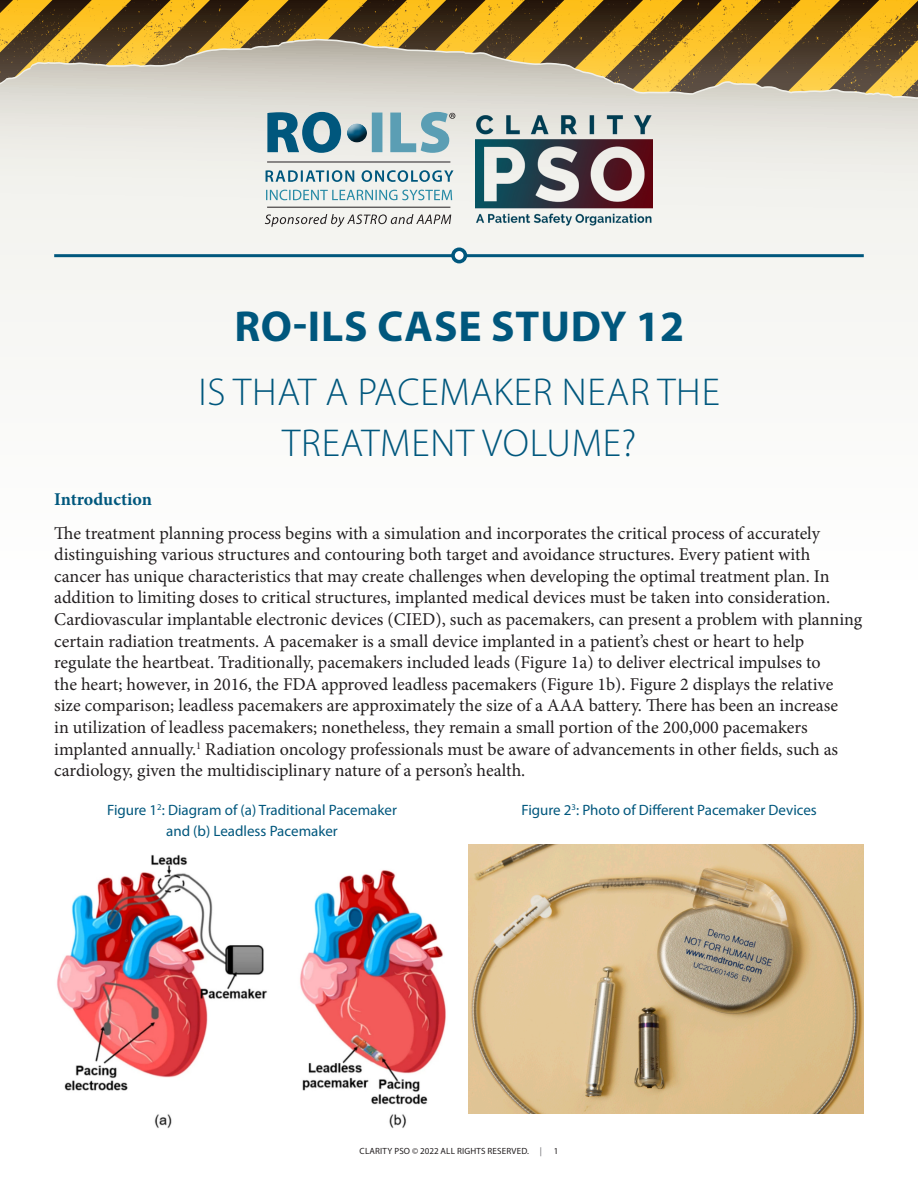
<style>
.page{position:relative;width:918px;height:1188px;background:#fff}
.page>*{position:absolute;margin:0;border:0;box-sizing:border-box;transform-origin:0 0}
.t1{font:700 43.5px "Myriad Pro";letter-spacing:.02em;color:#00577d}
.Body_text{font:300 39px "Myriad Pro";letter-spacing:.02em;color:#00577d}
.Body_text-2{font:18px/21.6px "Minion Pro";color:#231f20}
.t2{font:700 18px "Minion Pro";letter-spacing:-.005em;color:#00577d}
.Body_text-3{font:15px "Myriad Pro";color:#00577d}
.t3{font:9px "Myriad Pro";letter-spacing:.02em;color:#231f20}
.s1{color:#636366}
</style>
<div class="page">
<svg style="left:0;top:0;width:918px;height:39px;background:#98721b"></svg>
<svg style="left:0;top:41px;width:918px;height:305px"></svg>
<hr style="left:54px;top:254px;width:810px;height:3px;background:#00577d">
<div style="left:453px;top:249px;width:12px;height:13px;background:#fff;border-radius:50%"></div>
<div style="left:451px;top:248px;width:16px;height:15px;border:4px solid #00577d;border-radius:50%"></div>
<svg style="left:266px;top:190px;width:186px;height:10px;background:#b1d0d6"></svg>
<svg style="left:266px;top:170px;width:188px;height:12px;background:#9bbac4"></svg>
<hr style="left:267px;top:162px;width:183px;height:1px;background:#231f20">
<svg style="left:265px;top:214px;width:186px;height:13px"></svg>
<hr style="left:267px;top:207px;width:183px;height:1px;background:#231f20">
<svg style="left:267px;top:112px;width:74px;height:41px;background:#578da3"></svg>
<div style="left:346px;top:121px;width:23px;height:16px;background:#fff;opacity:.75"></div>
<div style="left:346px;top:125px;width:23px;height:19px;background:#231f20;opacity:.75"></div>
<svg style="left:372px;top:112px;width:83px;height:41px;background:#a0c1c9"></svg>
<img style="left:476px;top:111px;width:177px;height:117px">
<img style="left:57px;top:855px;width:389px;height:274px">
<img style="left:468px;top:845px;width:396px;height:268px">
<p class="t1" style="left:234px;top:298px;width:451px">RO-ILS CASE STUDY 12</p>
<p class="Body_text" style="left:198px;top:368px;width:523px">IS THAT A PACEMAKER NEAR THE</p>
<p class="Body_text" style="left:282px;top:419px;width:356px">TREATMENT VOLUME?</p>
<p class="t2" style="left:54px;top:487px;width:99px">Introduction</p>
<p class="Body_text-2" style="left:54px;top:522px;width:810px">The treatment planning process begins with a simulation and incorporates the critical process of accurately distinguishing various structures and contouring both target and avoidance structures. Every patient with<br>cancer has unique characteristics that may create challenges when developing the optimal treatment plan. In addition to limiting doses to critical structures, implanted medical devices must be taken into consideration.<br>Cardiovascular implantable electronic devices (CIED), such as pacemakers, can present a problem with planning certain radiation treatments. A pacemaker is a small device implanted in a patient’s chest or heart to help regulate the heartbeat. Traditionally, pacemakers included leads (Figure 1a) to deliver electrical impulses to<br>the heart; however, in 2016, the FDA approved leadless pacemakers (Figure 1b). Figure 2 displays the relative size comparison; leadless pacemakers are approximately the size of a AAA battery. There has been an increase<br>in utilization of leadless pacemakers; nonetheless, they remain a small portion of the 200,000 pacemakers implanted annually.<sup>1</sup> Radiation oncology professionals must be aware of advancements in other fields, such as cardiology, given the multidisciplinary nature of a person’s health.</p>
<p class="Body_text-3" style="left:107px;top:801px;width:291px">Figure 1<sup>2</sup>: Diagram of (a) Traditional Pacemaker</p>
<p class="Body_text-3" style="left:166px;top:822px;width:173px">and (b) Leadless Pacemaker</p>
<p class="Body_text-3" style="left:521px;top:801px;width:297px">Figure 2<sup>3</sup>: Photo of Different Pacemaker Devices</p>
<p class="t3" style="left:360px;top:1146px;width:184px">CLARITY PSO © 2022 ALL RIGHTS RESERVED. <span class="s1">|</span></p>
<p class="t3" style="left:554px;top:1146px;width:6px">1</p>
</div>
